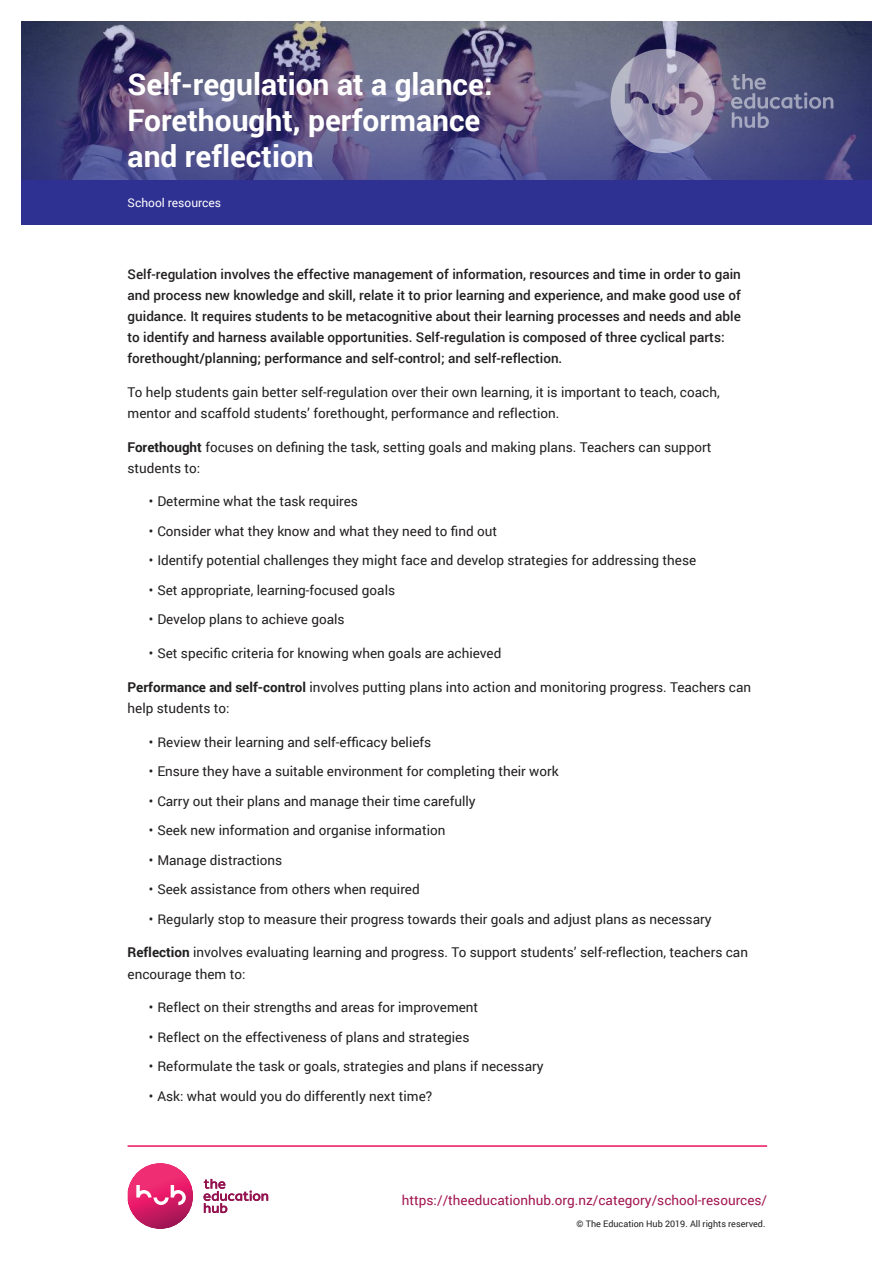
<style>
.page{position:relative;width:893px;height:1263px;background:#fff}
.page>*{position:absolute;margin:0;border:0;box-sizing:border-box;transform-origin:0 0}
.t1{font:700 30px/36px "Roboto";color:#fff}
.t2{font:13.5px/21px "Roboto";color:#221f1f}
.t3{font:500 13.5px/21px "Roboto";color:#221f1f}
.t4{font:13.5px "Roboto";color:#a11651}
.t5{font:12px "Roboto";color:#fff}
.t6{font:9px "Roboto";color:#221f1f}
.s1{font-weight:700}
</style>
<div class="page">
<img style="left:128px;top:1163px;width:65px;height:66px">
<hr style="left:128px;top:1145px;width:639px;height:2px;background:#ed135a">
<svg style="left:21px;top:21px;width:851px;height:159px;background:#55547f"></svg>
<div style="left:21px;top:180px;width:851px;height:44px;background:#2e3092"></div>
<svg style="left:611px;top:49px;width:104px;height:104px;background:#928ca9"></svg>
<svg style="left:731px;top:74px;width:102px;height:54px;background:#595e85"></svg>
<svg style="left:136px;top:1185px;width:50px;height:20px"></svg>
<svg style="left:204px;top:1179px;width:64px;height:34px"></svg>
<h1 class="t1" style="left:128px;top:68px;width:366px">Self-regulation at a glance:<br>Forethought, performance and reflection</h1>
<p class="t5" style="left:128px;top:197px;width:95px">School resources</p>
<p class="t3" style="left:128px;top:265px;width:615px">Self-regulation involves the effective management of information, resources and time in order to gain and process new knowledge and skill, relate it to prior learning and experience, and make good use of guidance. It requires students to be metacognitive about their learning processes and needs and able to identify and harness available opportunities. Self-regulation is composed of three cyclical parts: forethought/planning; performance and self-control; and self-reflection.</p>
<p class="t2" style="left:128px;top:383px;width:594px">To help students gain better self-regulation over their own learning, it is important to teach, coach, mentor and scaffold students’ forethought, performance and reflection.</p>
<p class="t2" style="left:128px;top:436px;width:585px"><span class="s1">Forethought</span> focuses on defining the task, setting goals and making plans. Teachers can support students to:</p>
<p class="t2" style="left:149px;top:492px;width:211px">• Determine what the task requires</p>
<p class="t2" style="left:149px;top:522px;width:350px">• Consider what they know and what they need to find out</p>
<p class="t2" style="left:149px;top:551px;width:549px">• Identify potential challenges they might face and develop strategies for addressing these</p>
<p class="t2" style="left:149px;top:581px;width:248px">• Set appropriate, learning-focused goals</p>
<p class="t2" style="left:149px;top:610px;width:197px">• Develop plans to achieve goals</p>
<p class="t2" style="left:149px;top:644px;width:354px">• Set specific criteria for knowing when goals are achieved</p>
<p class="t2" style="left:128px;top:678px;width:625px"><span class="s1">Performance and self-control</span> involves putting plans into action and monitoring progress. Teachers can help students to:</p>
<p class="t2" style="left:149px;top:732px;width:284px">• Review their learning and self-efficacy beliefs</p>
<p class="t2" style="left:149px;top:762px;width:411px">• Ensure they have a suitable environment for completing their work</p>
<p class="t2" style="left:149px;top:791px;width:328px">• Carry out their plans and manage their time carefully</p>
<p class="t2" style="left:149px;top:821px;width:298px">• Seek new information and organise information</p>
<p class="t2" style="left:149px;top:850px;width:135px">• Manage distractions</p>
<p class="t2" style="left:149px;top:880px;width:272px">• Seek assistance from others when required</p>
<p class="t2" style="left:149px;top:909px;width:564px">• Regularly stop to measure their progress towards their goals and adjust plans as necessary</p>
<p class="t2" style="left:128px;top:942px;width:622px"><span class="s1">Reflection</span> involves evaluating learning and progress. To support students’ self-reflection, teachers can encourage them to:</p>
<p class="t2" style="left:149px;top:998px;width:331px">• Reflect on their strengths and areas for improvement</p>
<p class="t2" style="left:149px;top:1027px;width:322px">• Reflect on the effectiveness of plans and strategies</p>
<p class="t2" style="left:149px;top:1057px;width:396px">• Reformulate the task or goals, strategies and plans if necessary</p>
<p class="t2" style="left:149px;top:1086px;width:285px">• Ask: what would you do differently next time?</p>
<p class="t4" style="left:402px;top:1194px;width:367px">https://theeducationhub.org.nz/category/school-resources/</p>
<p class="t6" style="left:577px;top:1220px;width:190px">© The Education Hub 2019. All rights reserved.</p>
</div>
